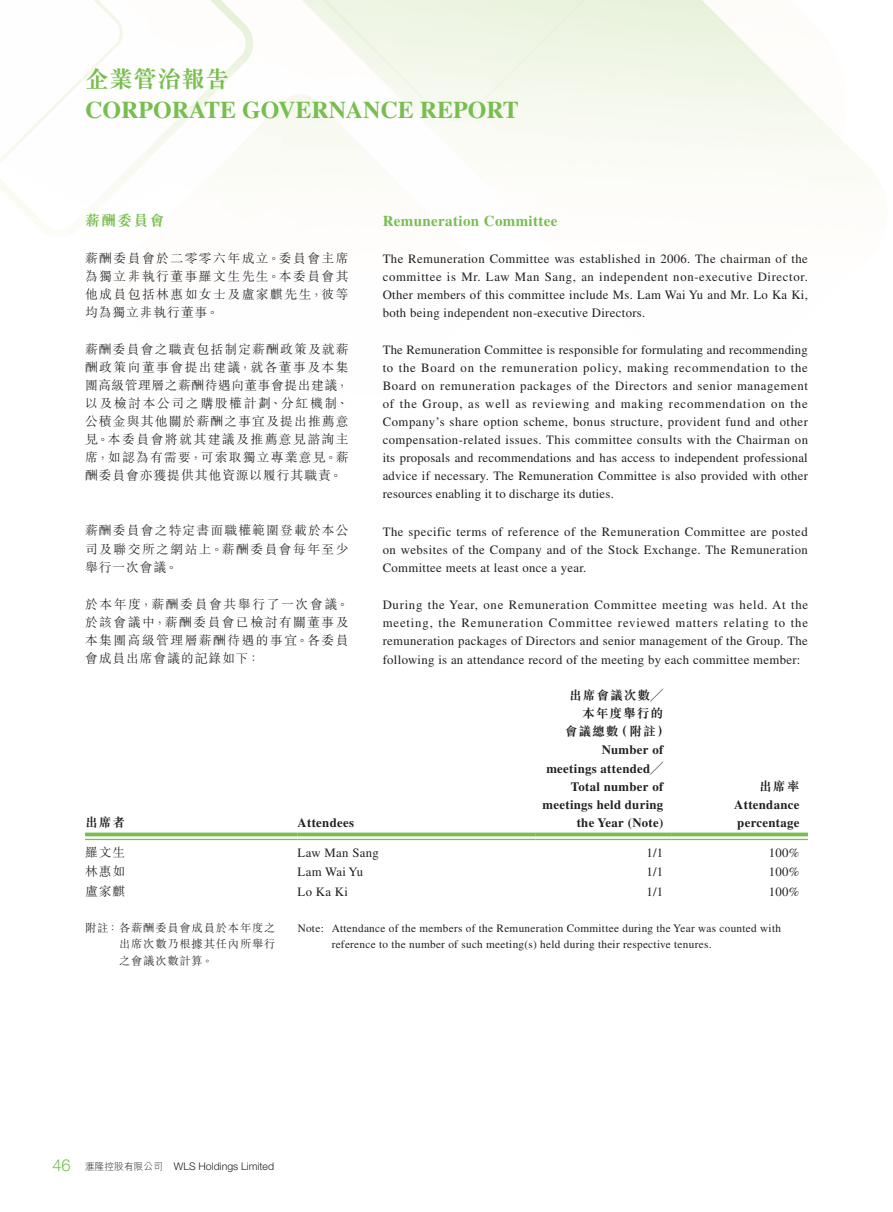
<style>
.page{position:relative;width:893px;height:1212px;background:#fff}
.page>*{position:absolute;margin:0;border:0;box-sizing:border-box;transform-origin:0 0}
.t1{font:700 24px "Times LT Std";color:#77be4e}
.t2{font:700 24px "M Sung HK";color:#77be4e}
.t3{font:700 15px "Times LT Std";letter-spacing:.025em;color:#77be4e}
.t4{font:700 15px "M Sung HK";letter-spacing:.075em;color:#77be4e}
.t5{font:12.75px/18px "Times LT Std";letter-spacing:.025em;color:#231f20;text-align:justify}
.t6{font:300 12.75px/18px "M Sung HK";letter-spacing:.115em;color:#231f20;text-align:justify}
.t7{font:700 12.75px/18.1px "Times LT Std";letter-spacing:.025em;color:#231f20;text-align:right}
.t8{font:700 12.75px "M Sung HK";letter-spacing:.075em;color:#231f20}
.t9{font:11.25px/16.5px "Times LT Std";letter-spacing:.025em;color:#231f20}
.t10{font:300 11.25px/16.5px "M Sung HK";letter-spacing:.075em;color:#231f20;text-align:justify}
.t11{font:300 10.5px "Helvetica Neue LT Std";color:#231f20}
.s1{font-family:"M Sung HK"}
.s2{font-size:16.5px;color:#77be4e}
.s3{font-family:"M Hei HK";font-size:9.75px}
</style>
<div class="page">
<svg style="left:85px;top:832px;width:213px;height:4px"></svg>
<hr style="left:85px;top:839px;width:213px;height:1px;background:#77be4e">
<svg style="left:298px;top:832px;width:238px;height:4px"></svg>
<hr style="left:298px;top:839px;width:238px;height:1px;background:#77be4e">
<svg style="left:536px;top:832px;width:136px;height:4px"></svg>
<hr style="left:536px;top:839px;width:136px;height:1px;background:#77be4e">
<svg style="left:672px;top:832px;width:136px;height:4px"></svg>
<hr style="left:672px;top:839px;width:136px;height:1px;background:#77be4e">
<h1 class="t2" style="left:85px;top:67px;width:145px">企業管治報告</h1>
<h1 class="t1" style="left:85px;top:96px;width:435px">CORPORATE GOVERNANCE REPORT</h1>
<p class="t4" style="left:85px;top:213px;width:81px">薪酬委員會</p>
<p class="t6" style="left:85px;top:249px;width:265px">薪酬委員會於二零零六年成立。委員會主席為獨立非執行董事羅文生先生。本委員會其他成員包括林惠如女士及盧家麒先生，彼等均為獨立非執行董事。</p>
<p class="t6" style="left:85px;top:340px;width:265px">薪酬委員會之職責包括制定薪酬政策及就薪酬政策向董事會提出建議，就各董事及本集團高級管理層之薪酬待遇向董事會提出建議，以及檢討本公司之購股權計劃、分紅機制、公積金與其他關於薪酬之事宜及提出推薦意見。本委員會將就其建議及推薦意見諮詢主席，如認為有需要，可索取獨立專業意見。薪酬委員會亦獲提供其他資源以履行其職責。</p>
<p class="t6" style="left:85px;top:521px;width:265px">薪酬委員會之特定書面職權範圍登載於本公司及聯交所之網站上。薪酬委員會每年至少舉行一次會議。</p>
<p class="t6" style="left:85px;top:594px;width:265px">於本年度，薪酬委員會共舉行了一次會議。於該會議中，薪酬委員會已檢討有關董事及本集團高級管理層薪酬待遇的事宜。各委員會成員出席會議的記錄如下：</p>
<p class="t8" style="left:85px;top:816px;width:42px">出席者</p>
<p class="t7" style="left:298px;top:813px;width:58px">Attendees</p>
<p class="t3" style="left:383px;top:212px;width:176px">Remuneration Committee</p>
<p class="t5" style="left:383px;top:250px;width:427px">The Remuneration Committee was established in 2006. The chairman of the committee is Mr. Law Man Sang, an independent non-executive Director.<br>Other members of this committee include Ms. Lam Wai Yu and Mr. Lo Ka Ki, both being independent non-executive Directors.</p>
<p class="t5" style="left:383px;top:341px;width:427px">The Remuneration Committee is responsible for formulating and recommending to the Board on the remuneration policy, making recommendation to the Board on remuneration packages of the Directors and senior management of the Group, as well as reviewing and making recommendation on the Company’s share option scheme, bonus structure, provident fund and other compensation-related issues. This committee consults with the Chairman on its proposals and recommendations and has access to independent professional advice if necessary. The Remuneration Committee is also provided with other resources enabling it to discharge its duties.</p>
<p class="t5" style="left:383px;top:522px;width:427px">The specific terms of reference of the Remuneration Committee are posted on websites of the Company and of the Stock Exchange. The Remuneration Committee meets at least once a year.</p>
<p class="t5" style="left:383px;top:595px;width:427px">During the Year, one Remuneration Committee meeting was held. At the meeting, the Remuneration Committee reviewed matters relating to the remuneration packages of Directors and senior management of the Group. The</p>
<p class="t5" style="left:383px;top:651px;width:419px">following is an attendance record of the meeting by each committee member:</p>
<p class="t8" style="left:569px;top:689px;width:96px">出席會議次數╱</p>
<p class="t8" style="left:582px;top:707px;width:83px">本年度舉行的</p>
<p class="t8" style="left:565px;top:725px;width:106px">會議總數（附註）</p>
<p class="t7" style="left:542px;top:741px;width:122px">Number of<br>meetings attended<span class="s1">╱<br></span>Total number of meetings held during the Year (Note)</p>
<p class="t8" style="left:759px;top:780px;width:42px">出席率</p>
<p class="t7" style="left:734px;top:795px;width:67px;text-align:left">Attendance percentage</p>
<p class="t6" style="left:85px;top:842px;width:42px">羅文生</p>
<p class="t5" style="left:298px;top:843px;width:83px">Law Man Sang</p>
<p class="t5" style="left:646px;top:843px;width:18px">1/1</p>
<p class="t5" style="left:769px;top:843px;width:32px">100%</p>
<p class="t6" style="left:85px;top:862px;width:42px">林惠如</p>
<p class="t5" style="left:298px;top:863px;width:67px">Lam Wai Yu</p>
<p class="t5" style="left:646px;top:863px;width:18px">1/1</p>
<p class="t5" style="left:769px;top:863px;width:32px">100%</p>
<p class="t6" style="left:85px;top:881px;width:42px">盧家麒</p>
<p class="t5" style="left:298px;top:882px;width:52px">Lo Ka Ki</p>
<p class="t5" style="left:646px;top:882px;width:18px">1/1</p>
<p class="t5" style="left:769px;top:882px;width:32px">100%</p>
<p class="t10" style="left:119px;top:919px;width:158px;text-indent:-34px">附註：各薪酬委員會成員於本年度之出席次數乃根據其任內所舉行之會議次數計算。</p>
<p class="t9" style="left:332px;top:920px;width:451px;text-indent:-34px">Note: Attendance of the members of the Remuneration Committee during the Year was counted with reference to the number of such meeting(s) held during their respective tenures.</p>
<p class="t11" style="left:52px;top:1160px;width:223px"><span class="s2">46</span> <span class="s3">滙隆控股有限公司</span> WLS Holdings Limited</p>
</div>
